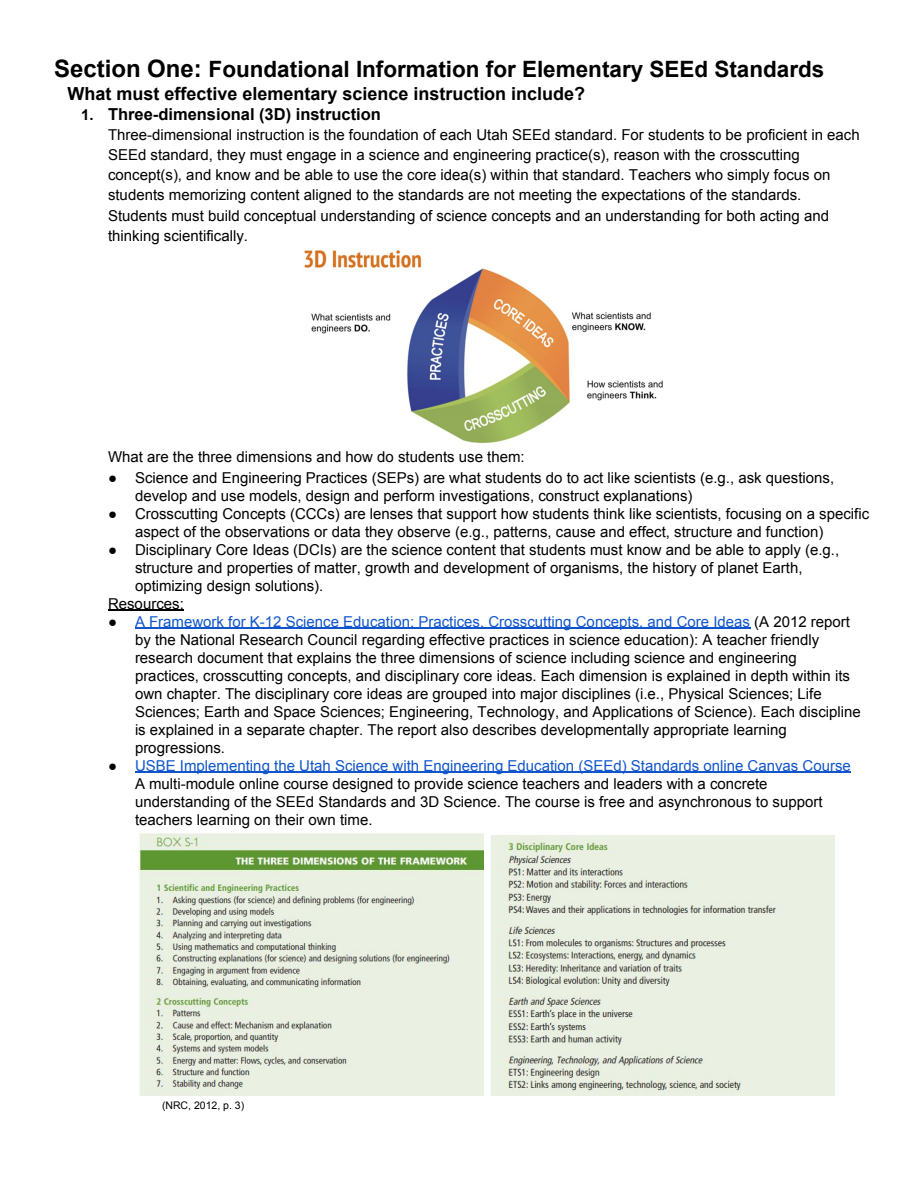
<style>
.page{position:relative;width:918px;height:1188px;background:#fff}
.page>*{position:absolute;margin:0;border:0;box-sizing:border-box;transform-origin:0 0}
.t1{font:700 22.5px "Arial";color:#000}
.t2{font:700 18px "Arial";color:#000}
.t3{font:700 16.5px "Arial";color:#000}
.t4{font:15px/18px "Arial";color:#000}
.t5{font:10.5px "Arial";color:#000}
.s1{font-size:24px}
.s2{font-size:15px}
.s3{color:#15c}
</style>
<div class="page">
<img style="left:304px;top:250px;width:359px;height:194px">
<img style="left:137px;top:833px;width:347px;height:263px">
<img style="left:491px;top:836px;width:344px;height:260px">
<hr style="left:108px;top:610px;width:75px;height:1px;background:#000">
<hr style="left:135px;top:628px;width:615px;height:1px;background:#15c">
<hr style="left:135px;top:772px;width:715px;height:1px;background:#15c">
<h1 class="t1" style="left:54px;top:56px;width:772px"><span class="s1">Section One:</span> Foundational Information for Elementary SEEd Standards</h1>
<p class="t2" style="left:68px;top:84px;width:519px">What must effective elementary science instruction include?</p>
<p class="t3" style="left:81px;top:105px;width:301px"><span class="s2">1.</span> Three-dimensional (3D) instruction</p>
<p class="t4" style="left:108px;top:124px;width:753px;line-height:20.2px">Three-dimensional instruction is the foundation of each Utah SEEd standard. For students to be proficient in each SEEd standard, they must engage in a science and engineering practice(s), reason with the crosscutting concept(s), and know and be able to use the core idea(s) within that standard. Teachers who simply focus on students memorizing content aligned to the standards are not meeting the expectations of the standards.<br>Students must build conceptual understanding of science concepts and an understanding for both acting and thinking scientifically.</p>
<p class="t4" style="left:108px;top:448px;width:418px">What are the three dimensions and how do students use them:</p>
<p class="t4" style="left:135px;top:468px;width:701px;text-indent:-27px">● Science and Engineering Practices (SEPs) are what students do to act like scientists (e.g., ask questions, develop and use models, design and perform investigations, construct explanations)</p>
<p class="t4" style="left:135px;top:504px;width:736px;text-indent:-27px">● Crosscutting Concepts (CCCs) are lenses that support how students think like scientists, focusing on a specific aspect of the observations or data they observe (e.g., patterns, cause and effect, structure and function)</p>
<p class="t4" style="left:108px;top:540px;width:733px">● Disciplinary Core Ideas (DCIs) are the science content that students must know and be able to apply (e.g.,</p>
<p class="t4" style="left:135px;top:558px;width:669px">structure and properties of matter, growth and development of organisms, the history of planet Earth,</p>
<p class="t4" style="left:135px;top:576px;width:190px">optimizing design solutions).</p>
<p class="t4" style="left:108px;top:594px;width:77px">Resources:</p>
<p class="t4" style="left:135px;top:612px;width:727px;text-indent:-27px">● <span class="s3">A Framework for K-12 Science Education: Practices, Crosscutting Concepts, and Core Ideas</span> (A 2012 report by the National Research Council regarding effective practices in science education): A teacher friendly research document that explains the three dimensions of science including science and engineering practices, crosscutting concepts, and disciplinary core ideas. Each dimension is explained in depth within its own chapter. The disciplinary core ideas are grouped into major disciplines (i.e., Physical Sciences; Life Sciences; Earth and Space Sciences; Engineering, Technology, and Applications of Science). Each discipline is explained in a separate chapter. The report also describes developmentally appropriate learning progressions.</p>
<p class="t4" style="left:135px;top:756px;width:717px;text-indent:-27px">● <span class="s3">USBE Implementing the Utah Science with Engineering Education (SEEd) Standards online Canvas Course </span>A multi-module online course designed to provide science teachers and leaders with a concrete understanding of the SEEd Standards and 3D Science. The course is free and asynchronous to support teachers learning on their own time.</p>
<p class="t5" style="left:162px;top:1100px;width:84px">(NRC, 2012, p. 3)</p>
</div>
